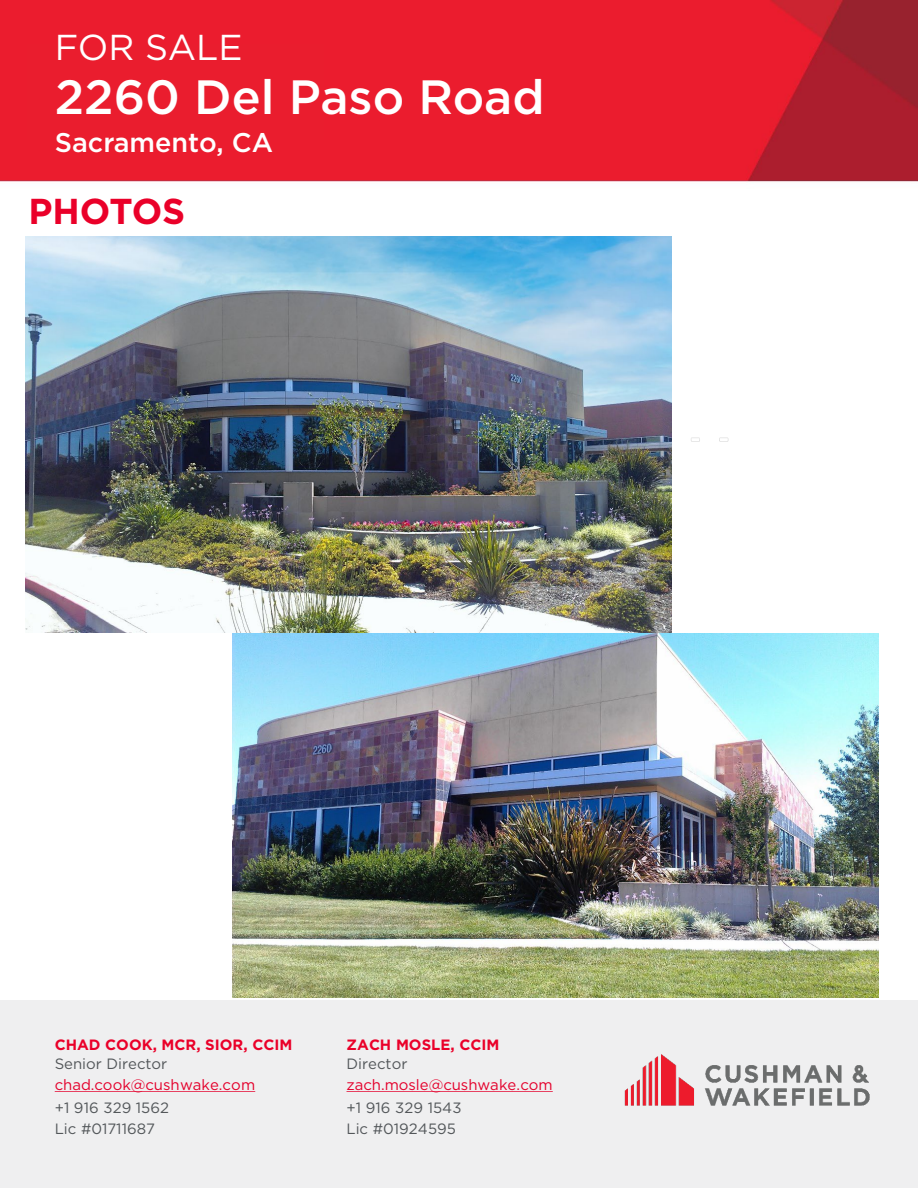
<style>
.page{position:relative;width:918px;height:1188px;background:#fff}
.page>*{position:absolute;margin:0;border:0;box-sizing:border-box;transform-origin:0 0}
.t1{font:500 48px "Gotham";color:#fff}
.t2{font:36px "Gotham";color:#fff}
.t3{font:700 36px "Gotham";letter-spacing:-.005em;color:#ea0029}
.t4{font:500 27px "Gotham";color:#fff}
.t5{font:15px/21px "Gotham";color:#e4002b}
.t6{font:15px "Gotham";letter-spacing:.005em;color:#53575a}
.t7{font:700 15px "Gotham";color:#ea0029}
.s1{color:#53575a}
</style>
<div class="page">
<img style="left:0;top:0;width:918px;height:1001px">
<svg style="left:719px;top:438px;width:9px;height:4px"></svg>
<svg style="left:691px;top:438px;width:9px;height:4px"></svg>
<div style="left:0;top:1001px;width:918px;height:187px;background:#efeff0"></div>
<svg style="left:347px;top:1091px;width:206px;height:1px"></svg>
<svg style="left:55px;top:1091px;width:200px;height:1px"></svg>
<div style="left:27px;top:44px;width:297px;height:95px;background:#ea1d2e"></div>
<img style="left:624px;top:1054px;width:246px;height:52px">
<img style="left:25px;top:236px;width:646px;height:396px">
<img style="left:232px;top:634px;width:646px;height:364px">
<p class="t2" style="left:55px;top:24px;width:189px">FOR SALE</p>
<p class="t1" style="left:55px;top:66px;width:491px">2260 Del Paso Road</p>
<p class="t4" style="left:55px;top:125px;width:220px">Sacramento, CA</p>
<p class="t3" style="left:28px;top:187px;width:158px">PHOTOS</p>
<p class="t7" style="left:55px;top:1034px;width:239px">CHAD COOK, MCR, SIOR, CCIM</p>
<p class="t5" style="left:55px;top:1053px;width:202px"><span class="s1">Senior Director </span>chad.cook@cushwake.com</p>
<p class="t6" style="left:55px;top:1098px;width:116px">+1 916 329 1562</p>
<p class="t6" style="left:55px;top:1119px;width:102px">Lic #01711687</p>
<p class="t7" style="left:347px;top:1034px;width:155px">ZACH MOSLE, CCIM</p>
<p class="t5" style="left:347px;top:1053px;width:208px"><span class="s1">Director </span>zach.mosle@cushwake.com</p>
<p class="t6" style="left:347px;top:1098px;width:117px">+1 916 329 1543</p>
<p class="t6" style="left:347px;top:1119px;width:111px">Lic #01924595</p>
</div>
